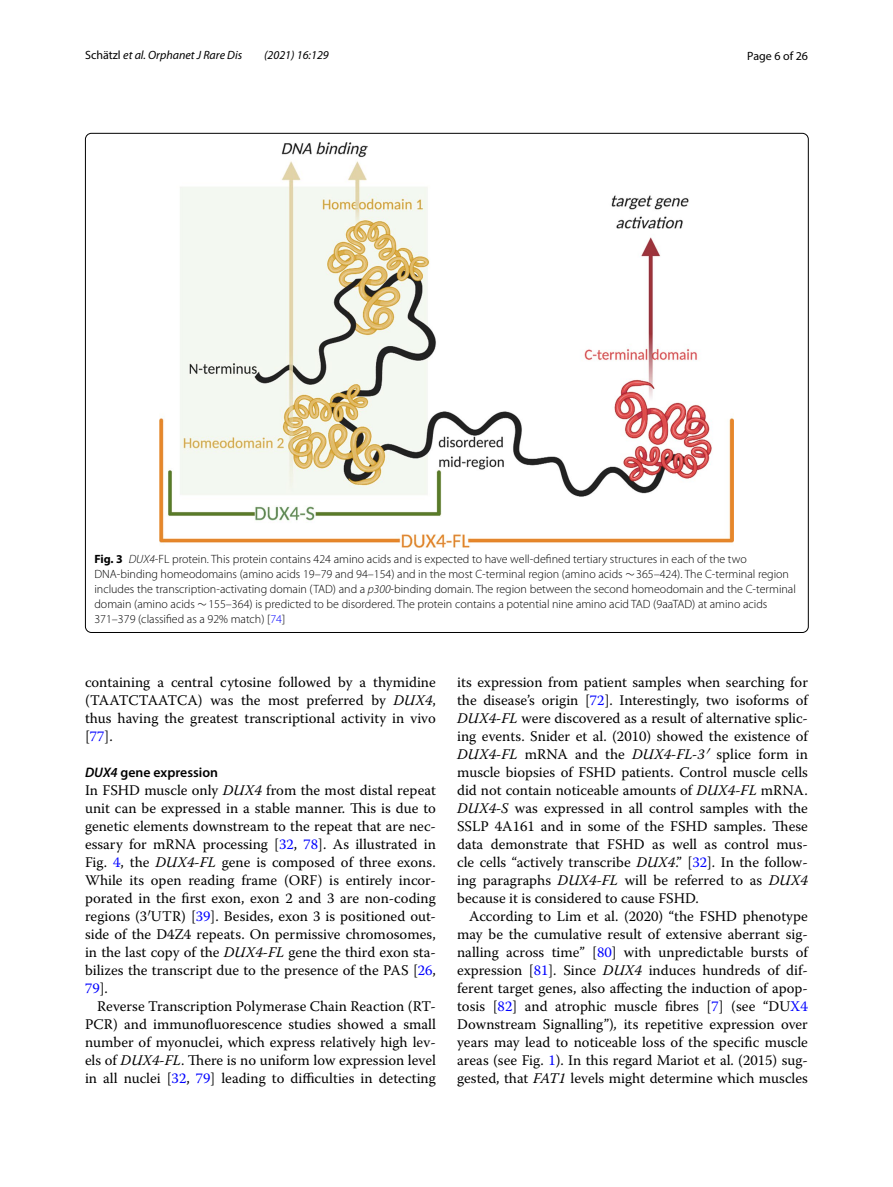
<style>
.page{position:relative;width:893px;height:1187px;background:#fff}
.page>*{position:absolute;margin:0;border:0;box-sizing:border-box;transform-origin:0 0}
.t1{font:14.7px/18px "Warnock Pro";color:#000;text-align:justify}
.t2{font:600 13.8px "Myriad Pro";color:#000}
.t3{font:300 12px/15px "Myriad Pro";color:#000}
.t4{font:italic 12px "Myriad Pro";color:#000}
.t5{font:12px "Myriad Pro";color:#000}
.s1{font-style:normal}
.s2{font-weight:700}
.s3{font-style:italic}
.s4{font-family:"MTSY";font-weight:400}
.s5{color:#00f}
</style>
<div class="page">
<img style="left:160px;top:142px;width:574px;height:406px">
<p class="t4" style="left:85px;top:48px;width:159px"><span class="s1">Schätzl</span> et al. Orphanet J Rare Dis</p>
<p class="t4" style="left:264px;top:48px;width:66px">(2021) 16:129</p>
<p class="t5" style="left:747px;top:48px;width:62px">Page 6 of 26</p>
<p class="t3" style="left:94px;top:551px;width:703px"><span class="s2">Fig. 3</span> <span class="s3">DUX4</span>-FL protein. This protein contains 424 amino acids and is expected to have well-defined tertiary structures in each of the two DNA-binding homeodomains (amino acids 19–79 and 94–154) and in the most C-terminal region (amino acids <span class="s4">∼</span>365–424). The C-terminal region includes the transcription-activating domain (TAD) and a <span class="s3">p300</span>-binding domain. The region between the second homeodomain and the C-terminal domain (amino acids <span class="s4">∼</span>155–364) is predicted to be disordered. The protein contains a potential nine amino acid TAD (9aaTAD) at amino acids 371–379 (classified as a 92% match) [<span class="s5">74</span>]</p>
<p class="t1" style="left:85px;top:672px;width:352px">containing a central cytosine followed by a thymidine (TAATCTAATCA) was the most preferred by <span class="s3">DUX4</span>, thus having the greatest transcriptional activity in vivo [<span class="s5">77</span>].</p>
<p class="t2" style="left:85px;top:763px;width:135px"><span class="s3">DUX4</span> gene expression</p>
<p class="t1" style="left:85px;top:780px;width:352px">In FSHD muscle only <span class="s3">DUX4</span> from the most distal repeat unit can be expressed in a stable manner. This is due to genetic elements downstream to the repeat that are nec&shy;essary for mRNA processing [<span class="s5">32</span>, <span class="s5">78</span>]. As illustrated in Fig. <span class="s5">4</span>, the <span class="s3">DUX4-FL</span> gene is composed of three exons.<br>While its open reading frame (ORF) is entirely incor&shy;porated in the first exon, exon 2 and 3 are non-coding regions (3 UTR) [<span class="s5">39</span>]. Besides, exon 3 is positioned out&shy;side of the D4Z4 repeats. On permissive chromosomes, in the last copy of the <span class="s3">DUX4-FL</span> gene the third exon sta&shy;bilizes the transcript due to the presence of the PAS [<span class="s5">26</span>, <span class="s5">79</span>].</p>
<p class="t1" style="left:85px;top:996px;width:352px;text-indent:12px">Reverse Transcription Polymerase Chain Reaction (RT-PCR) and immunofluorescence studies showed a small number of myonuclei, which express relatively high lev&shy;els of <span class="s3">DUX4-FL</span>. There is no uniform low expression level in all nuclei [<span class="s5">32</span>, <span class="s5">79</span>] leading to difficulties in detecting</p>
<p class="t1" style="left:457px;top:672px;width:352px">its expression from patient samples when searching for the disease’s origin [<span class="s5">72</span>]. Interestingly, two isoforms of <span class="s3">DUX4-FL</span> were discovered as a result of alternative splic&shy;ing events. Snider et al. (2010) showed the existence of <span class="s3">DUX4-FL</span> mRNA and the <span class="s3">DUX4-FL-3</span> splice form in muscle biopsies of FSHD patients. Control muscle cells did not contain noticeable amounts of <span class="s3">DUX4-FL</span> mRNA.<br><span class="s3">DUX4-S</span> was expressed in all control samples with the SSLP 4A161 and in some of the FSHD samples. These data demonstrate that FSHD as well as control mus&shy;cle cells “actively transcribe <span class="s3">DUX4</span>.” [<span class="s5">32</span>]. In the follow&shy;ing paragraphs <span class="s3">DUX4-FL</span> will be referred to as <span class="s3">DUX4 </span>because it is considered to cause FSHD.</p>
<p class="t1" style="left:457px;top:906px;width:352px;text-indent:12px">According to Lim et al. (2020) “the FSHD phenotype may be the cumulative result of extensive aberrant sig&shy;nalling across time” [<span class="s5">80</span>] with unpredictable bursts of expression [<span class="s5">81</span>]. Since <span class="s3">DUX4</span> induces hundreds of dif&shy;ferent target genes, also affecting the induction of apop&shy;tosis [<span class="s5">82</span>] and atrophic muscle fibres [<span class="s5">7</span>] (see “DU<span class="s5">X4<br></span>Downstream Signalling”)<span class="s3">,</span> its repetitive expression over years may lead to noticeable loss of the specific muscle areas (see Fig. <span class="s5">1</span>). In this regard Mariot et al. (2015) sug&shy;gested, that <span class="s3">FAT1</span> levels might determine which muscles</p>
</div>
